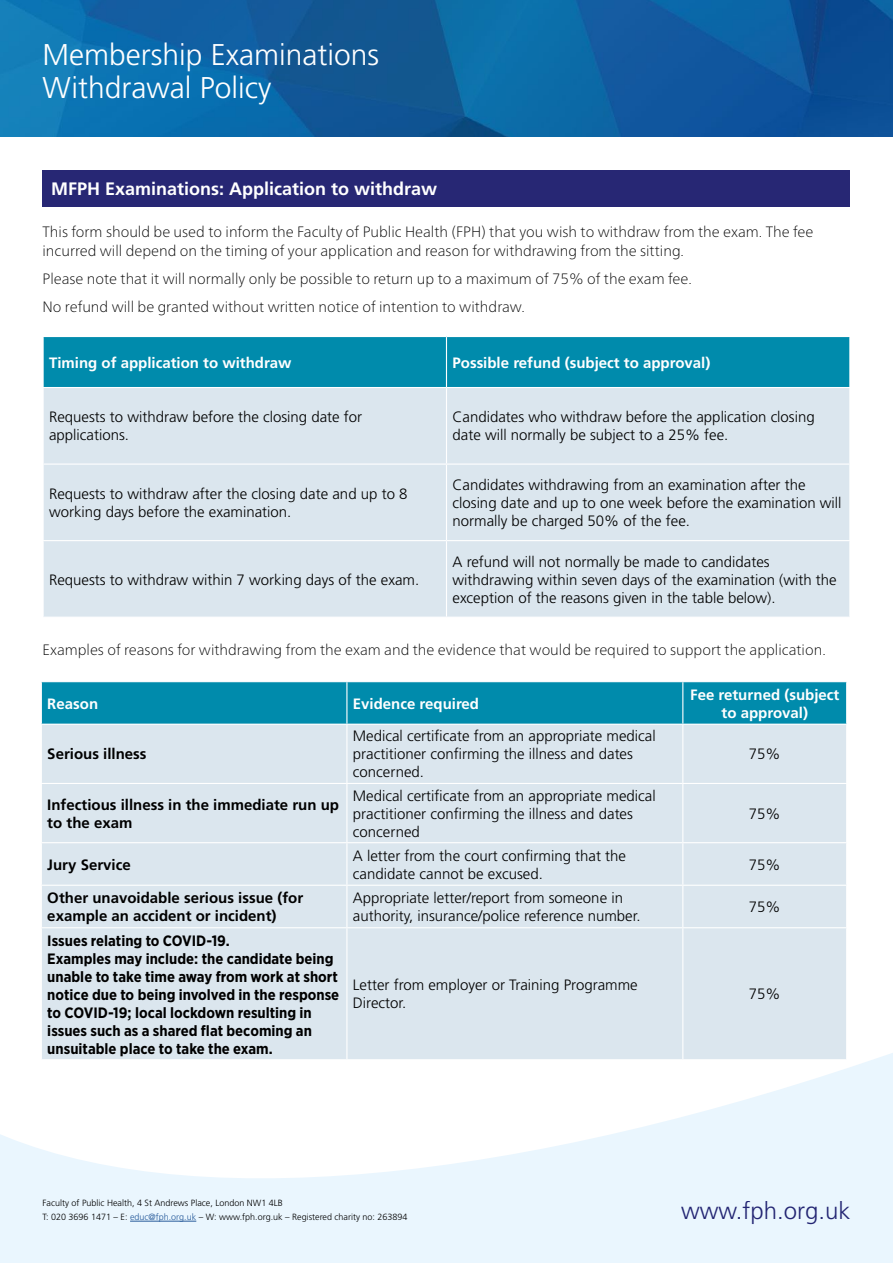
<style>
.page{position:relative;width:893px;height:1263px;background:#fff}
.page>*{position:absolute;margin:0;border:0;box-sizing:border-box;transform-origin:0 0}
.t1{font:300 30px "Frutiger";color:#fff}
.t2{font:300 24px "Frutiger";color:#272774}
.t3{font:700 18px "Frutiger";color:#fff}
.Body_text{font:300 15px/18px "Frutiger";color:#000}
.t4{font:100 15px/19.5px "Frutiger Neue LTW1 G";color:#000}
.Body_text-2{font:700 15px/18px "Gotham Narrow";color:#000}
.Body_text-3{font:700 15px/18px "Frutiger";color:#000}
.t5{font:700 15px/18px "Frutiger";color:#fff;text-align:center}
.t6{font:300 9px "Frutiger CE";color:#000}
.s1{color:#275b9b}
</style>
<div class="page">
<img style="left:0;top:0;width:893px;height:136px">
<svg style="left:0;top:1053px;width:893px;height:210px;fill:#eaf6fe"></svg>
<hr style="left:130px;top:1221px;width:66px;height:1px;background:#275b9b">
<div style="left:43px;top:170px;width:807px;height:37px;background:#272774"></div>
<div style="left:44px;top:337px;width:805px;height:50px;background:#008bac"></div>
<div style="left:44px;top:388px;width:805px;height:229px;background:#dbe6ee"></div>
<hr style="left:446px;top:337px;width:1px;height:50px;background:#fff">
<hr style="left:446px;top:388px;width:1px;height:75px;background:#fff">
<hr style="left:43px;top:463px;width:403px;height:2px;background:#fff">
<hr style="left:446px;top:463px;width:404px;height:2px;background:#fff">
<hr style="left:446px;top:465px;width:1px;height:75px;background:#fff">
<hr style="left:43px;top:540px;width:403px;height:1px;background:#fff">
<hr style="left:446px;top:540px;width:404px;height:1px;background:#fff">
<hr style="left:446px;top:541px;width:1px;height:76px;background:#fff">
<div style="left:42px;top:682px;width:804px;height:42px;background:#008bac"></div>
<div style="left:42px;top:725px;width:804px;height:334px;background:#dbe6ee"></div>
<hr style="left:346px;top:682px;width:1px;height:42px;background:#fff">
<hr style="left:682px;top:682px;width:1px;height:42px;background:#fff">
<hr style="left:346px;top:725px;width:1px;height:58px;background:#fff">
<hr style="left:682px;top:725px;width:1px;height:58px;background:#fff">
<hr style="left:41px;top:783px;width:306px;height:1px;background:#fff">
<hr style="left:347px;top:783px;width:336px;height:1px;background:#fff">
<hr style="left:346px;top:784px;width:1px;height:58px;background:#fff">
<hr style="left:683px;top:783px;width:164px;height:1px;background:#fff">
<hr style="left:682px;top:784px;width:1px;height:58px;background:#fff">
<hr style="left:41px;top:842px;width:306px;height:1px;background:#fff">
<hr style="left:347px;top:842px;width:336px;height:1px;background:#fff">
<hr style="left:346px;top:843px;width:1px;height:42px;background:#fff">
<hr style="left:683px;top:842px;width:164px;height:1px;background:#fff">
<hr style="left:682px;top:843px;width:1px;height:42px;background:#fff">
<hr style="left:41px;top:885px;width:306px;height:1px;background:#fff">
<hr style="left:347px;top:885px;width:336px;height:1px;background:#fff">
<hr style="left:346px;top:886px;width:1px;height:41px;background:#fff">
<hr style="left:683px;top:885px;width:164px;height:1px;background:#fff">
<hr style="left:682px;top:886px;width:1px;height:41px;background:#fff">
<hr style="left:41px;top:927px;width:306px;height:1px;background:#fff">
<hr style="left:347px;top:927px;width:336px;height:1px;background:#fff">
<hr style="left:346px;top:928px;width:1px;height:131px;background:#fff">
<hr style="left:683px;top:927px;width:164px;height:1px;background:#fff">
<hr style="left:682px;top:928px;width:1px;height:131px;background:#fff">
<hr style="left:846px;top:928px;width:1px;height:131px;background:#fff">
<hr style="left:41px;top:1059px;width:306px;height:1px;background:#fff">
<hr style="left:347px;top:1059px;width:336px;height:1px;background:#fff">
<hr style="left:683px;top:1059px;width:164px;height:1px;background:#fff">
<hr style="left:41px;top:928px;width:1px;height:131px;background:#fff">
<p class="t1" style="left:43px;top:38px;width:338px">Membership Examinations</p>
<p class="t1" style="left:43px;top:71px;width:231px">Withdrawal Policy</p>
<p class="t3" style="left:51px;top:178px;width:388px">MFPH Examinations: Application to withdraw</p>
<p class="t4" style="left:43px;top:221px;width:772px">This form should be used to inform the Faculty of Public Health (FPH) that you wish to withdraw from the exam. The fee incurred will depend on the timing of your application and reason for withdrawing from the sitting.</p>
<p class="t4" style="left:43px;top:268px;width:651px">Please note that it will normally only be possible to return up to a maximum of 75% of the exam fee.</p>
<p class="t4" style="left:43px;top:296px;width:484px">No refund will be granted without written notice of intention to withdraw.</p>
<p class="t5" style="left:49px;top:353px;width:244px">Timing of application to withdraw</p>
<p class="t5" style="left:452px;top:353px;width:259px">Possible refund (subject to approval)</p>
<p class="Body_text" style="left:49px;top:408px;width:315px">Requests to withdraw before the closing date for applications.</p>
<p class="Body_text" style="left:452px;top:408px;width:364px">Candidates who withdraw before the application closing date will normally be subject to a 25% fee.</p>
<p class="Body_text" style="left:49px;top:485px;width:360px">Requests to withdraw after the closing date and up to 8 working days before the examination.</p>
<p class="Body_text" style="left:452px;top:476px;width:390px">Candidates withdrawing from an examination after the closing date and up to one week before the examination will normally be charged 50% of the fee.</p>
<p class="Body_text" style="left:49px;top:570px;width:372px">Requests to withdraw within 7 working days of the exam.</p>
<p class="Body_text" style="left:452px;top:552px;width:386px">A refund will not normally be made to candidates withdrawing within seven days of the examination (with the exception of the reasons given in the table below).</p>
<p class="t4" style="left:43px;top:639px;width:785px">Examples of reasons for withdrawing from the exam and the evidence that would be required to support the application.</p>
<p class="t5" style="left:47px;top:694px;width:52px">Reason</p>
<p class="t5" style="left:353px;top:694px;width:128px">Evidence required</p>
<p class="t5" style="left:690px;top:685px;width:151px">Fee returned (subject to approval)</p>
<p class="Body_text-3" style="left:47px;top:745px;width:101px">Serious illness</p>
<p class="Body_text" style="left:353px;top:727px;width:304px">Medical certificate from an appropriate medical practitioner confirming the illness and dates concerned.</p>
<p class="Body_text" style="left:749px;top:745px;width:33px">75%</p>
<p class="Body_text-3" style="left:47px;top:795px;width:293px">Infectious illness in the immediate run up to the exam</p>
<p class="Body_text" style="left:353px;top:787px;width:304px">Medical certificate from an appropriate medical practitioner confirming the illness and dates concerned</p>
<p class="Body_text" style="left:749px;top:805px;width:33px">75%</p>
<p class="Body_text-3" style="left:47px;top:855px;width:85px">Jury Service</p>
<p class="Body_text" style="left:353px;top:847px;width:275px">A letter from the court confirming that the candidate cannot be excused.</p>
<p class="Body_text" style="left:749px;top:856px;width:33px">75%</p>
<p class="Body_text-3" style="left:47px;top:889px;width:257px">Other unavoidable serious issue (for example an accident or incident)</p>
<p class="Body_text" style="left:353px;top:889px;width:289px">Appropriate letter/report from someone in authority, insurance/police reference number.</p>
<p class="Body_text" style="left:749px;top:898px;width:33px">75%</p>
<p class="Body_text-2" style="left:47px;top:931px;width:184px">Issues relating to COVID-19.</p>
<p class="Body_text-2" style="left:47px;top:949px;width:293px">Examples may include: the candidate being unable to take time away from work at short notice due to being involved in the response to COVID-19; local lockdown resulting in issues such as a shared flat becoming an unsuitable place to take the exam.</p>
<p class="Body_text" style="left:353px;top:976px;width:286px">Letter from employer or Training Programme<br>Director.</p>
<p class="Body_text" style="left:749px;top:985px;width:33px">75%</p>
<p class="t6" style="left:43px;top:1198px;width:242px">Faculty of Public Health, 4 St Andrews Place, London NW1 4LB</p>
<p class="t6" style="left:43px;top:1212px;width:367px">T: 020 3696 1471 – E: <span class="s1">educ@fph.org.uk</span> – W: www.fph.org.uk – Registered charity no: 263894</p>
<h2 class="t2" style="left:681px;top:1197px;width:171px">www.fph.org.uk</h2>
</div>
